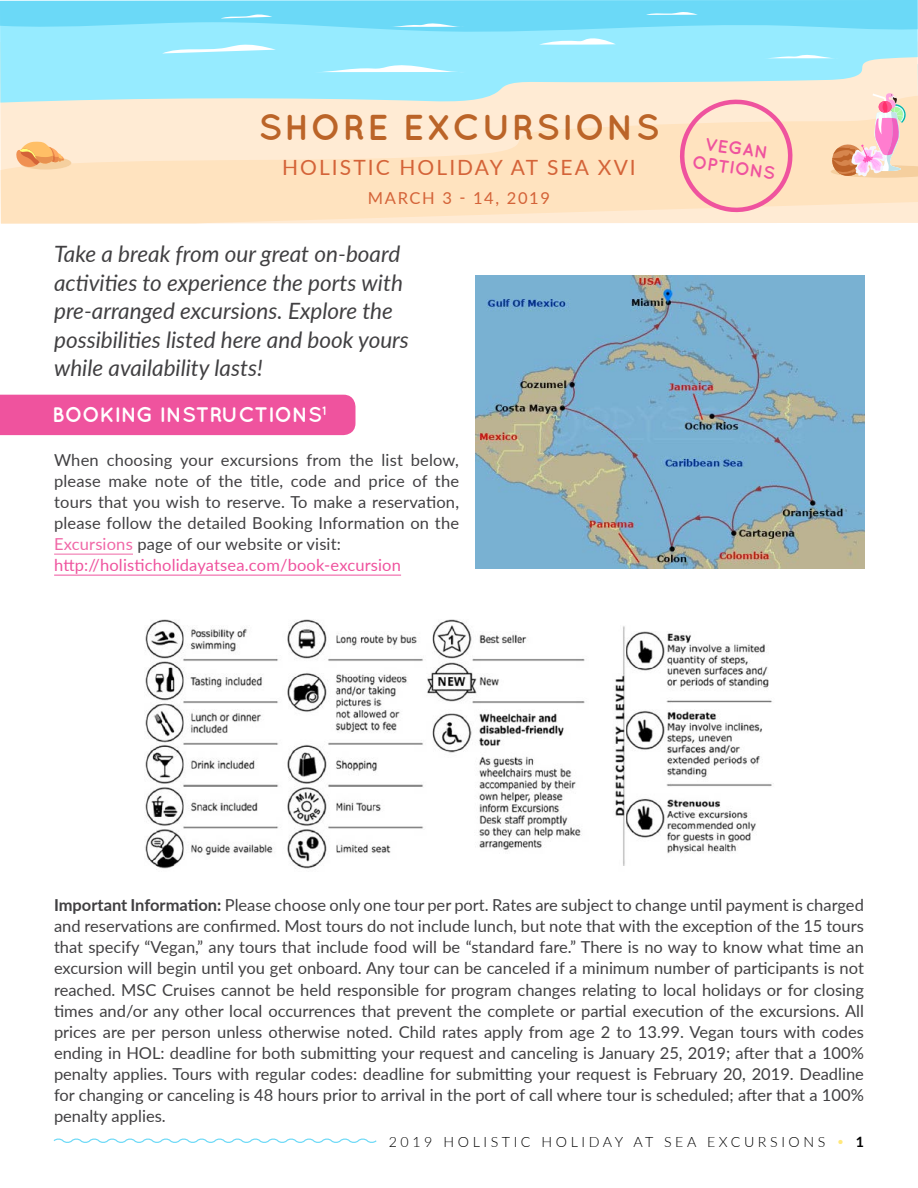
<style>
.page{position:relative;width:918px;height:1188px;background:#fff}
.page>*{position:absolute;margin:0;border:0;box-sizing:border-box;transform-origin:0 0}
.t1{font:700 36px "Quicksand";letter-spacing:.05em;color:#bb6428}
.t2{font:italic 22.5px/28.5px "Lato";color:#414042}
.t3{font:21px "Lato";letter-spacing:.1em;color:#d46338}
.t4{font:700 21px "Quicksand";color:#fff}
.t5{font:700 18px/19.5px "Quicksand";color:#ef539e;text-align:center}
.t6{font:16.5px/21px "Lato";letter-spacing:.01em;color:#414042}
.t7{font:16.5px "Lato";letter-spacing:.1em;color:#d46338}
.t8{font:300 14.25px "Lato";letter-spacing:.25em;color:#000}
.s1{color:#f068a7}
.s2{color:#ef539e}
.s3{font-weight:700}
.s4{color:#ffe87c}
</style>
<div class="page">
<svg style="left:1px;top:103px;width:917px;height:121px;background:#ffe6c8"></svg>
<svg style="left:0;top:73px;width:918px;height:30px;background:#bbebef"></svg>
<svg style="left:0;top:0;width:918px;height:73px;background:#8ae5fb"></svg>
<svg style="left:830px;top:93px;width:88px;height:85px;background:#f5cbbe"></svg>
<div style="left:20px;top:156px;width:51px;height:14px;background:#f5cf9e;border-radius:50%"></div>
<svg style="left:16px;top:142px;width:48px;height:26px"></svg>
<svg style="left:53px;top:1138px;width:324px;height:5px"></svg>
<hr style="left:54px;top:554px;width:79px;height:1px;background:#f068a7">
<hr style="left:54px;top:575px;width:347px;height:1px;background:#ef539e">
<div style="left:0;top:395px;width:355px;height:40px;background:#ef539e"></div>
<img style="left:145px;top:619px;width:629px;height:251px">
<img style="left:475px;top:276px;width:389px;height:292px">
<svg style="left:674px;top:93px;width:125px;height:121px;background:#fdd6c1"></svg>
<h1 class="t1" style="left:258px;top:106px;width:403px">SHORE EXCURSIONS</h1>
<p class="t3" style="left:282px;top:153px;width:355px">HOLISTIC HOLIDAY AT SEA XVI</p>
<p class="t7" style="left:368px;top:186px;width:184px">MARCH 3 - 14, 2019</p>
<h2 class="t2" style="left:54px;top:239px;width:356px">Take a break from our great on-board activities to experience the ports with pre-arranged excursions. Explore the possibilities listed here and book yours while availability lasts!</h2>
<p class="t4" style="left:52px;top:402px;width:275px">BOOKING INSTRUCTIONS<sup>1</sup></p>
<p class="t6" style="left:54px;top:449px;width:406px">When choosing your excursions from the list below, please make note of the title, code and price of the tours that you wish to reserve. To make a reservation, please follow the detailed Booking Information on the <span class="s1">Excursions</span> page of our website or visit: <span class="s2">http://holisticholidayatsea.com/book-excursion</span></p>
<p class="t5" style="left:697px;top:132px;width:85px;rotate:8deg">VEGAN<br>OPTIONS</p>
<p class="t6" style="left:54px;top:894px;width:811px;text-align:justify"><span class="s3">Important Information:</span> Please choose only one tour per port. Rates are subject to change until payment is charged and reservations are confirmed. Most tours do not include lunch, but note that with the exception of the 15 tours that specify “Vegan,” any tours that include food will be “standard fare.” There is no way to know what time an excursion will begin until you get onboard. Any tour can be canceled if a minimum number of participants is not reached. MSC Cruises cannot be held responsible for program changes relating to local holidays or for closing times and/or any other local occurrences that prevent the complete or partial execution of the excursions. All prices are per person unless otherwise noted. Child rates apply from age 2 to 13.99. Vegan tours with codes ending in HOL: deadline for both submitting your request and canceling is January 25, 2019; after that a 100% penalty applies. Tours with regular codes: deadline for submitting your request is February 20, 2019. Deadline for changing or canceling is 48 hours prior to arrival in the port of call where tour is scheduled; after that a 100% penalty applies.</p>
<p class="t8" style="left:389px;top:1132px;width:477px">2019 HOLISTIC HOLIDAY AT SEA EXCURSIONS <span class="s4">•</span> <span class="s3">1</span></p>
</div>
